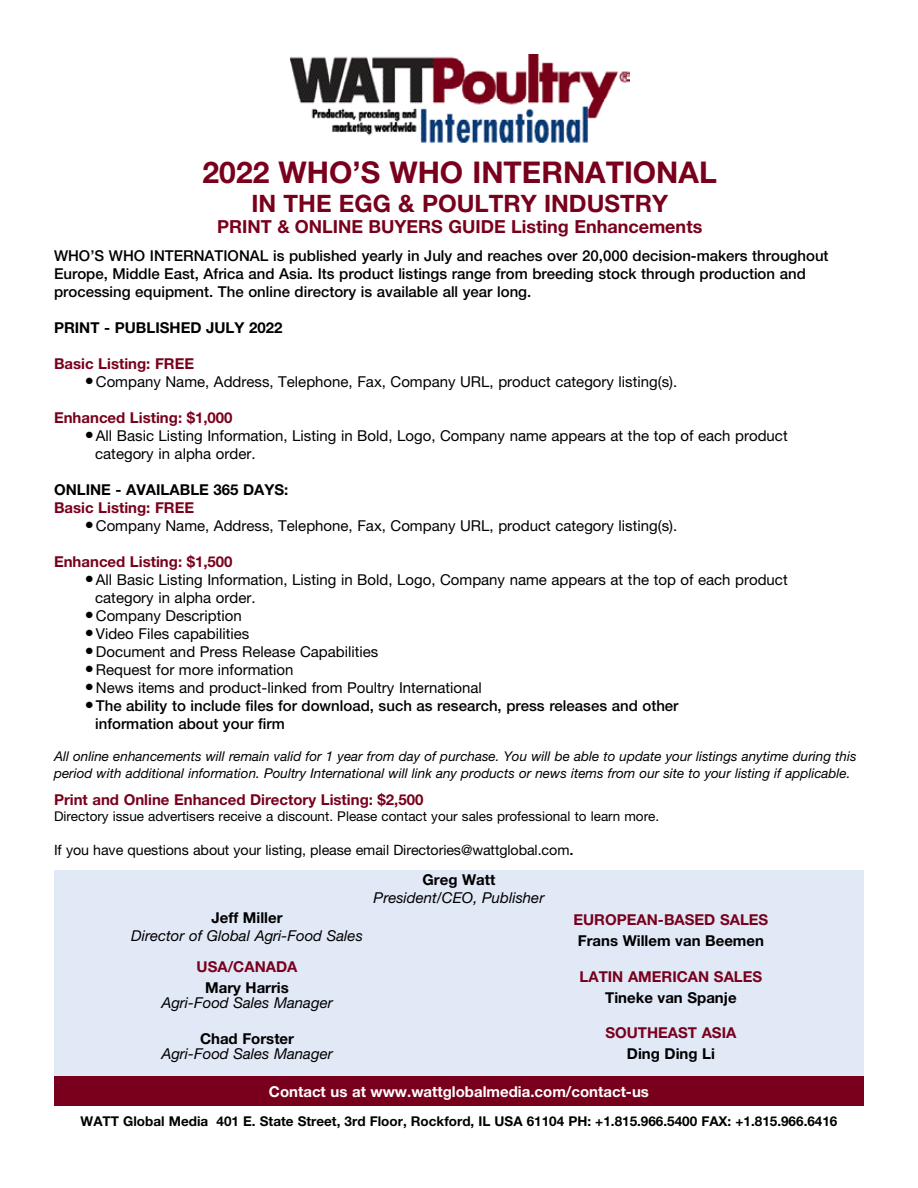
<style>
.page{position:relative;width:918px;height:1188px;background:#fff}
.page>*{position:absolute;margin:0;border:0;box-sizing:border-box;transform-origin:0 0}
.t1{font:700 30px "Helvetica Neue LT Std";color:#79001c}
.t2{font:700 24px "Helvetica Neue LT Std";color:#79001c}
.t3{font:700 18px "Helvetica Neue LT Std";color:#79001c}
.t4{font:15px/18px "Helvetica Neue LT Std";color:#000}
.t5{font:500 15px/18px "Helvetica Neue LT Std";color:#000}
.t6{font:700 15px "Helvetica Neue LT Std";color:#79001c}
.t7{font:700 15px "Helvetica Neue LT Std";color:#000}
.t8{font:italic 15px "Helvetica Neue LT Std";color:#000}
.t9{font:700 15px "Helvetica Neue LT Std";color:#fff}
.t10{font:14.25px "Helvetica Neue LT Std";letter-spacing:-.005em;color:#000}
.t11{font:italic 13.5px/16.2px "Helvetica Neue LT Std";color:#000}
.t12{font:700 13.5px "Helvetica Neue LT Std";color:#000}
.t13{font:13.5px "Helvetica Neue LT Std";color:#000}
.s1{font-weight:500;font-size:15px}
</style>
<div class="page">
<img style="left:290px;top:54px;width:339px;height:89px">
<div style="left:54px;top:870px;width:810px;height:236px;background:#e1e8f6"></div>
<div style="left:54px;top:1076px;width:810px;height:30px;background:#79001c"></div>
<h1 class="t1" style="left:203px;top:154px;width:516px">2022 WHO’S WHO INTERNATIONAL</h1>
<h2 class="t2" style="left:251px;top:188px;width:418px">IN THE EGG &amp; POULTRY INDUSTRY</h2>
<p class="t3" style="left:217px;top:216px;width:487px">PRINT &amp; ONLINE BUYERS GUIDE Listing Enhancements</p>
<p class="t5" style="left:54px;top:247px;width:776px">WHO’S WHO INTERNATIONAL is published yearly in July and reaches over 20,000 decision-makers throughout<br>Europe, Middle East, Africa and Asia. Its product listings range from breeding stock through production and processing equipment. The online directory is available all year long.</p>
<p class="t7" style="left:54px;top:318px;width:230px">PRINT - PUBLISHED JULY 2022</p>
<p class="t6" style="left:54px;top:354px;width:142px">Basic Listing: FREE</p>
<p class="t4" style="left:86px;top:372px;width:593px">● Company Name, Address, Telephone, Fax, Company URL, product category listing(s).</p>
<p class="t6" style="left:54px;top:408px;width:180px">Enhanced Listing: $1,000</p>
<p class="t4" style="left:95px;top:426px;width:694px;text-indent:-9px">● All Basic Listing Information, Listing in Bold, Logo, Company name appears at the top of each product category in alpha order.</p>
<p class="t7" style="left:54px;top:480px;width:236px">ONLINE - AVAILABLE 365 DAYS:</p>
<p class="t6" style="left:54px;top:498px;width:142px">Basic Listing: FREE</p>
<p class="t4" style="left:86px;top:516px;width:593px">● Company Name, Address, Telephone, Fax, Company URL, product category listing(s).</p>
<p class="t6" style="left:54px;top:552px;width:180px">Enhanced Listing: $1,500</p>
<p class="t4" style="left:95px;top:570px;width:694px;text-indent:-9px">● All Basic Listing Information, Listing in Bold, Logo, Company name appears at the top of each product category in alpha order.</p>
<p class="t4" style="left:86px;top:606px;width:157px">● Company Description</p>
<p class="t4" style="left:86px;top:624px;width:165px">● Video Files capabilities</p>
<p class="t4" style="left:86px;top:642px;width:294px">● Document and Press Release Capabilities</p>
<p class="t4" style="left:86px;top:660px;width:209px">● Request for more information</p>
<p class="t4" style="left:86px;top:678px;width:397px">● News items and product-linked from Poultry International</p>
<p class="t5" style="left:95px;top:697px;width:585px;text-indent:-9px">● The ability to include files for download, such as research, press releases and other information about your firm</p>
<p class="t11" style="left:54px;top:748px;width:804px">All online enhancements will remain valid for 1 year from day of purchase. You will be able to update your listings anytime during this period with additional information. Poultry International will link any products or news items from our site to your listing if applicable.</p>
<p class="t6" style="left:54px;top:790px;width:371px">Print and Online Enhanced Directory Listing: $2,500</p>
<p class="t13" style="left:54px;top:808px;width:607px">Directory issue advertisers receive a discount. Please contact your sales professional to learn more.</p>
<p class="t10" style="left:54px;top:841px;width:521px">If you have questions about your listing, please email Directories@wattglobal.com<span class="s1">.</span></p>
<p class="t7" style="left:211px;top:909px;width:73px">Jeff Miller</p>
<p class="t8" style="left:131px;top:927px;width:233px">Director of Global Agri-Food Sales</p>
<p class="t6" style="left:197px;top:957px;width:102px">USA/CANADA</p>
<p class="t7" style="left:205px;top:978px;width:85px">Mary Harris</p>
<p class="t8" style="left:161px;top:994px;width:173px">Agri-Food Sales Manager</p>
<p class="t7" style="left:200px;top:1029px;width:96px">Chad Forster</p>
<p class="t8" style="left:161px;top:1045px;width:173px">Agri-Food Sales Manager</p>
<p class="t7" style="left:423px;top:870px;width:74px">Greg Watt</p>
<p class="t8" style="left:374px;top:888px;width:172px">President/CEO, Publisher</p>
<p class="t6" style="left:573px;top:910px;width:196px">EUROPEAN-BASED SALES</p>
<p class="t7" style="left:578px;top:931px;width:188px">Frans Willem van Beemen</p>
<p class="t6" style="left:580px;top:967px;width:184px">LATIN AMERICAN SALES</p>
<p class="t7" style="left:605px;top:988px;width:133px">Tineke van Spanje</p>
<p class="t6" style="left:605px;top:1023px;width:132px">SOUTHEAST ASIA</p>
<p class="t7" style="left:627px;top:1044px;width:90px">Ding Ding Li</p>
<p class="t9" style="left:269px;top:1082px;width:382px">Contact us at www.wattglobalmedia.com/contact-us</p>
<p class="t12" style="left:81px;top:1112px;width:758px">WATT Global Media 401 E. State Street, 3rd Floor, Rockford, IL USA 61104 PH: +1.815.966.5400 FAX: +1.815.966.6416</p>
</div>
